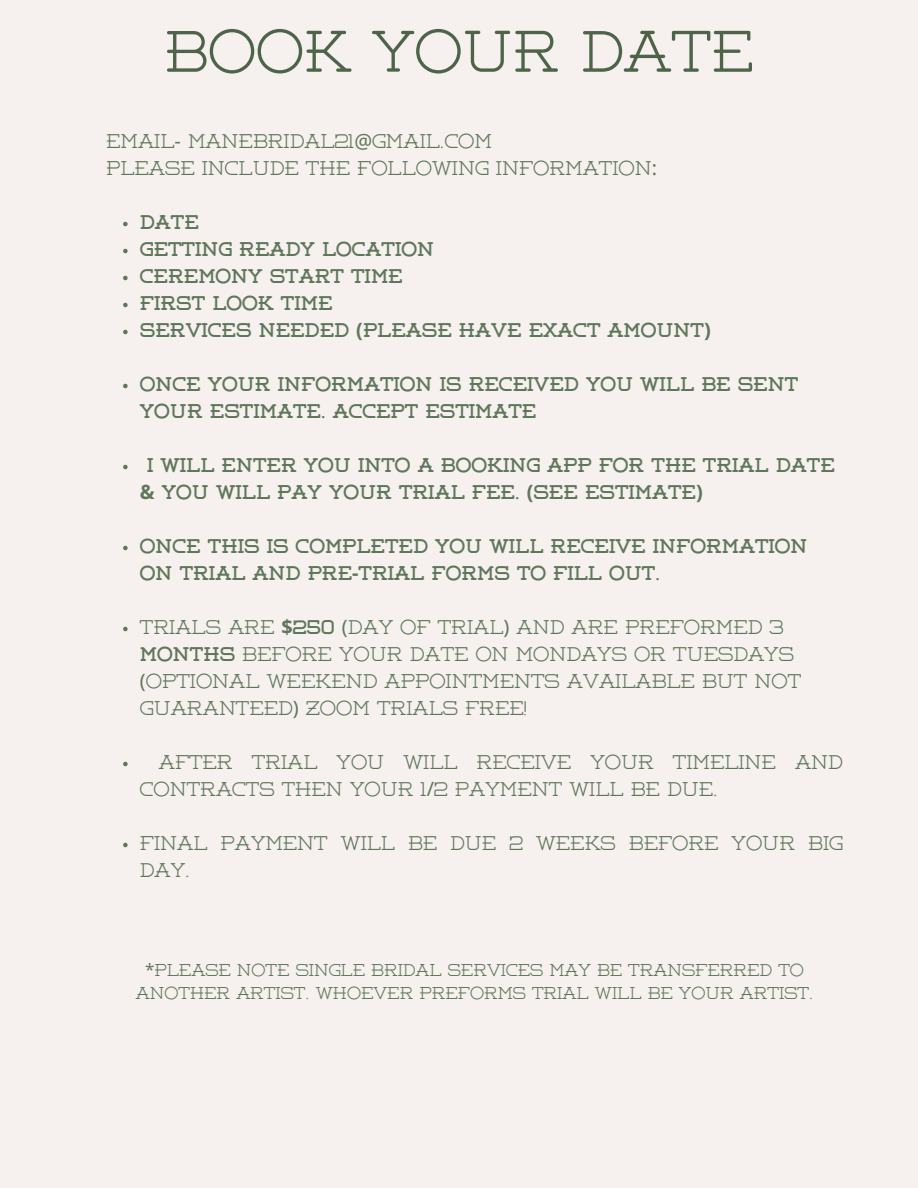
<style>
.page{position:relative;width:918px;height:1188px;background:#f6f0ee}
.page>*{position:absolute;margin:0;border:0;box-sizing:border-box;transform-origin:0 0}
.t1{font:300 58.5px "Weston Free";color:#4d6449}
.t2{font:300 19.8px/27px "Weston Free";color:#5e775a}
.t3{font:19.8px/27px "Weston Free";color:#5e775a}
.t4{font:300 17.1px/23.7px "Weston Free";color:#5e775a;text-align:center}
.s1{font-family:"Noto Sans";font-weight:400}
.s2{font-family:"Noto Sans";font-weight:700}
.s3{font-weight:400}
</style>
<div class="page">
<svg style="left:123px;top:222px;width:5px;height:4px"></svg>
<svg style="left:123px;top:249px;width:5px;height:4px"></svg>
<svg style="left:123px;top:276px;width:5px;height:4px"></svg>
<svg style="left:123px;top:303px;width:5px;height:4px"></svg>
<svg style="left:123px;top:330px;width:5px;height:4px"></svg>
<svg style="left:123px;top:384px;width:5px;height:4px"></svg>
<svg style="left:123px;top:465px;width:5px;height:4px"></svg>
<svg style="left:123px;top:546px;width:5px;height:4px"></svg>
<svg style="left:123px;top:627px;width:5px;height:4px"></svg>
<svg style="left:123px;top:762px;width:5px;height:4px"></svg>
<svg style="left:123px;top:843px;width:5px;height:4px"></svg>
<h1 class="t1" style="left:164px;top:28px;width:591px">BOOK YOUR DATE</h1>
<h2 class="t2" style="left:106px;top:129px;width:552px">EMAIL<span class="s1">-</span> MANEBRIDAL21<span class="s1">@</span>GMAIL.COM<br>PLEASE INCLUDE THE FOLLOWING INFORMATION<span class="s1">:</span></h2>
<p class="t3" style="left:140px;top:210px;width:60px">DATE</p>
<p class="t3" style="left:140px;top:237px;width:296px">GETTING READY LOCATION</p>
<p class="t3" style="left:140px;top:264px;width:264px">CEREMONY START TIME</p>
<p class="t3" style="left:140px;top:291px;width:194px">FIRST LOOK TIME</p>
<p class="t3" style="left:140px;top:318px;width:572px">SERVICES NEEDED <span class="s2">(</span>PLEASE HAVE EXACT AMOUNT<span class="s2">)</span></p>
<p class="t3" style="left:140px;top:372px;width:660px">ONCE YOUR INFORMATION IS RECEIVED YOU WILL BE SENT<br>YOUR ESTIMATE. ACCEPT ESTIMATE</p>
<p class="t3" style="left:140px;top:453px;width:696px;text-indent:7px">I WILL ENTER YOU INTO A BOOKING APP FOR THE TRIAL DATE <span class="s2">&amp;</span> YOU WILL PAY YOUR TRIAL FEE. <span class="s2">(</span>SEE ESTIMATE<span class="s2">)</span></p>
<p class="t3" style="left:140px;top:534px;width:669px">ONCE THIS IS COMPLETED YOU WILL RECEIVE INFORMATION<br>ON TRIAL AND PRE<span class="s2">-</span>TRIAL FORMS TO FILL OUT.</p>
<p class="t2" style="left:140px;top:615px;width:663px">TRIALS ARE <span class="s2">$</span><span class="s3">250</span> <span class="s1">(</span>DAY OF TRIAL<span class="s1">)</span> AND ARE PREFORMED 3<br><span class="s3">MONTHS</span> BEFORE YOUR DATE ON MONDAYS OR TUESDAYS <span class="s1">(</span>OPTIONAL WEEKEND APPOINTMENTS AVAILABLE BUT NOT GUARANTEED<span class="s1">)</span> ZOOM TRIALS FREE!</p>
<p class="t2" style="left:140px;top:750px;width:704px;text-indent:19px">AFTER TRIAL YOU WILL RECEIVE YOUR TIMELINE AND<br>CONTRACTS THEN YOUR 1<span class="s1">/</span>2 PAYMENT WILL BE DUE.</p>
<p class="t2" style="left:140px;top:831px;width:704px">FINAL PAYMENT WILL BE DUE 2 WEEKS BEFORE YOUR BIG<br>DAY.</p>
<p class="t4" style="left:136px;top:959px;width:679px"><span class="s1">*</span>PLEASE NOTE SINGLE BRIDAL SERVICES MAY BE TRANSFERRED TO<br>ANOTHER ARTIST. WHOEVER PREFORMS TRIAL WILL BE YOUR ARTIST.</p>
</div>
